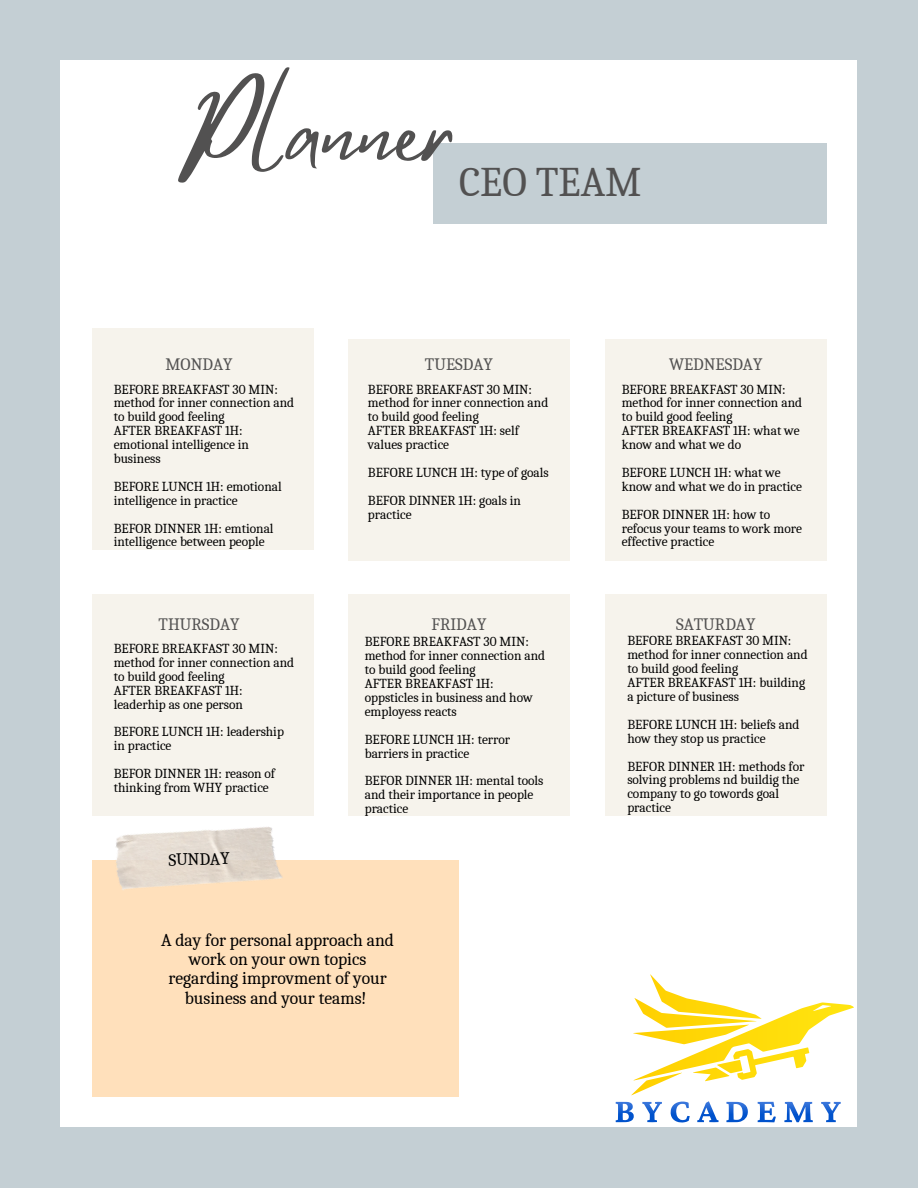
<style>
.page{position:relative;width:918px;height:1188px;background:#c4cfd4}
.page>*{position:absolute;margin:0;border:0;box-sizing:border-box;transform-origin:0 0}
.t1{font:92.55px "Mistrully";color:#525151}
.t2{font:40.95px "Caladea";color:#525151}
.t3{font:17.55px/19.2px "Caladea";color:#000;text-align:center}
.t4{font:16.95px "Caladea";color:#525151}
.t5{font:16.95px "Caladea";color:#000}
.t6{font:13.35px/14px "Caladea";color:#000}
</style>
<div class="page">
<div style="left:61px;top:61px;width:796px;height:1066px;background:#fff"></div>
<div style="left:92px;top:328px;width:222px;height:222px;background:#f6f3ec"></div>
<div style="left:92px;top:594px;width:222px;height:222px;background:#f6f3ec"></div>
<div style="left:348px;top:339px;width:222px;height:222px;background:#f6f3ec"></div>
<div style="left:348px;top:594px;width:222px;height:222px;background:#f6f3ec"></div>
<div style="left:605px;top:339px;width:222px;height:222px;background:#f6f3ec"></div>
<div style="left:605px;top:594px;width:222px;height:222px;background:#f6f3ec"></div>
<div style="left:92px;top:860px;width:367px;height:236px;background:#ffe0bb"></div>
<div style="left:434px;top:143px;width:393px;height:81px;background:#c4cfd4"></div>
<img style="left:116px;top:827px;width:167px;height:63px">
<svg style="left:631px;top:974px;width:223px;height:121px"></svg>
<svg style="left:616px;top:1101px;width:225px;height:22px"></svg>
<p class="t1" style="left:181px;top:58px;width:278px">Planner</p>
<p class="t2" style="left:459px;top:159px;width:184px">CEO TEAM</p>
<p class="t4" style="left:166px;top:354px;width:69px">MONDAY</p>
<p class="t4" style="left:425px;top:354px;width:70px">TUESDAY</p>
<p class="t4" style="left:669px;top:354px;width:95px">WEDNESDAY</p>
<p class="t6" style="left:114px;top:382px;width:182px">BEFORE BREAKFAST 30 MIN: method for inner connection and to build good feeling</p>
<p class="t6" style="left:114px;top:424px;width:137px">AFTER BREAKFAST 1H: emotional intelligence in business</p>
<p class="t6" style="left:114px;top:480px;width:169px">BEFORE LUNCH 1H: emotional intelligence in practice</p>
<p class="t6" style="left:114px;top:521px;width:161px">BEFOR DINNER 1H: emtional intelligence between people</p>
<p class="t4" style="left:159px;top:614px;width:83px">THURSDAY</p>
<p class="t6" style="left:114px;top:642px;width:182px">BEFORE BREAKFAST 30 MIN: method for inner connection and to build good feeling</p>
<p class="t6" style="left:114px;top:683px;width:131px">AFTER BREAKFAST 1H: leaderhip as one person</p>
<p class="t6" style="left:114px;top:725px;width:172px">BEFORE LUNCH 1H: leadership in practice</p>
<p class="t6" style="left:114px;top:767px;width:163px">BEFOR DINNER 1H: reason of thinking from WHY practice</p>
<p class="t5" style="left:168px;top:851px;width:63px;rotate:-2deg">SUNDAY</p>
<p class="t6" style="left:368px;top:382px;width:182px">BEFORE BREAKFAST 30 MIN: method for inner connection and to build good feeling</p>
<p class="t6" style="left:368px;top:424px;width:152px">AFTER BREAKFAST 1H: self values practice</p>
<p class="t6" style="left:368px;top:466px;width:182px">BEFORE LUNCH 1H: type of goals</p>
<p class="t6" style="left:368px;top:493px;width:155px">BEFOR DINNER 1H: goals in practice</p>
<p class="t4" style="left:432px;top:614px;width:56px">FRIDAY</p>
<p class="t6" style="left:365px;top:635px;width:182px">BEFORE BREAKFAST 30 MIN: method for inner connection and to build good feeling</p>
<p class="t6" style="left:365px;top:677px;width:170px">AFTER BREAKFAST 1H: oppsticles in business and how employess reacts</p>
<p class="t6" style="left:365px;top:732px;width:147px">BEFORE LUNCH 1H: terror barriers in practice</p>
<p class="t6" style="left:365px;top:774px;width:180px">BEFOR DINNER 1H: mental tools and their importance in people practice</p>
<p class="t3" style="left:161px;top:931px;width:234px">A day for personal approach and work on your own topics regarding improvment of your business and your teams!</p>
<p class="t6" style="left:622px;top:382px;width:182px">BEFORE BREAKFAST 30 MIN: method for inner connection and to build good feeling</p>
<p class="t6" style="left:622px;top:424px;width:180px">AFTER BREAKFAST 1H: what we know and what we do</p>
<p class="t6" style="left:622px;top:466px;width:182px">BEFORE LUNCH 1H: what we know and what we do in practice</p>
<p class="t6" style="left:622px;top:507px;width:182px">BEFOR DINNER 1H: how to refocus your teams to work more effective practice</p>
<p class="t4" style="left:676px;top:614px;width:81px">SATURDAY</p>
<p class="t6" style="left:627px;top:634px;width:182px">BEFORE BREAKFAST 30 MIN: method for inner connection and to build good feeling</p>
<p class="t6" style="left:627px;top:676px;width:179px">AFTER BREAKFAST 1H: building a picture of business</p>
<p class="t6" style="left:627px;top:718px;width:174px">BEFORE LUNCH 1H: beliefs and how they stop us practice</p>
<p class="t6" style="left:627px;top:759px;width:179px">BEFOR DINNER 1H: methods for solving problems nd buildig the company to go towords goal practice</p>
</div>
